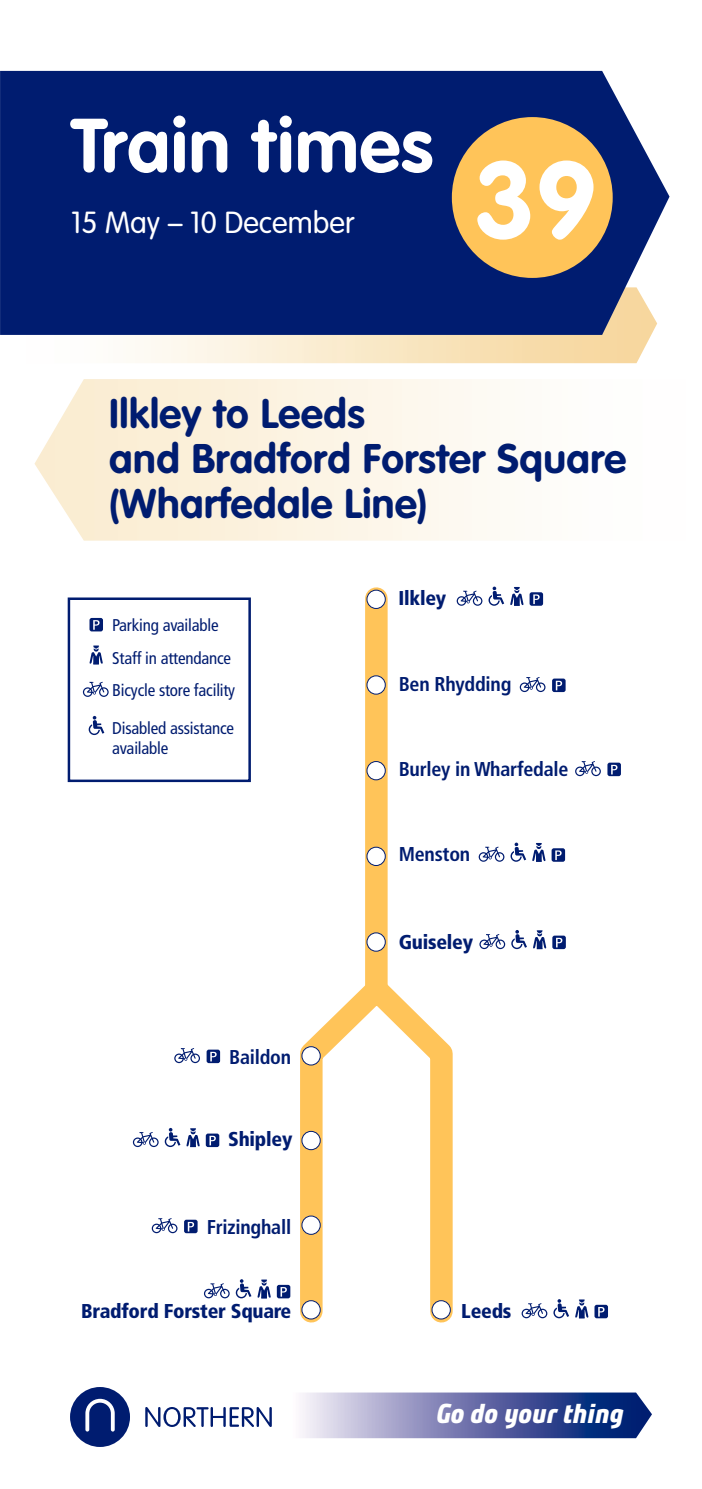
<style>
.page{position:relative;width:702px;height:1489px;background:#fff}
.page>*{position:absolute;margin:0;border:0;box-sizing:border-box;transform-origin:0 0}
.t1{font:700 107.5px "VAG Rounded";color:#fff}
.t2{font:700 75px "VAG Rounded";letter-spacing:.01em;color:#fff}
.t3{font:700 40.75px/45px "VAG Rounded";letter-spacing:.015em;color:#001c70}
.t4{font:300 30px "VAG Rounded";color:#fff}
.t5{font:italic 700 expanded 27.5px "Bunday Clean";color:#fff}
.t6{font:700 condensed 20px "Frutiger";letter-spacing:-.01em;color:#001c70}
.t7{font:900 condensed 20px "Frutiger";letter-spacing:-.01em;color:#001c70}
.t8{font:condensed 17px/32.5px "Frutiger";letter-spacing:-.01em;color:#001c70}
</style>
<div class="page">
<div style="left:365px;top:598px;width:22px;height:395px;background:#ffc459"></div>
<div style="left:367px;top:590px;width:18px;height:18px;background:#fff;border-radius:50%"></div>
<div style="left:366px;top:590px;width:19px;height:18px;border:1px solid #001c70;border-radius:50%"></div>
<div style="left:367px;top:675px;width:18px;height:19px;background:#fff;border-radius:50%"></div>
<div style="left:366px;top:675px;width:19px;height:19px;border:1px solid #001c70;border-radius:50%"></div>
<div style="left:367px;top:761px;width:18px;height:18px;background:#fff;border-radius:50%"></div>
<div style="left:366px;top:761px;width:19px;height:19px;border:1px solid #001c70;border-radius:50%"></div>
<div style="left:367px;top:847px;width:18px;height:18px;background:#fff;border-radius:50%"></div>
<div style="left:366px;top:846px;width:19px;height:19px;border:1px solid #001c70;border-radius:50%"></div>
<div style="left:367px;top:932px;width:18px;height:19px;background:#fff;border-radius:50%"></div>
<div style="left:366px;top:932px;width:19px;height:19px;border:1px solid #001c70;border-radius:50%"></div>
<div style="left:552px;top:678px;width:13px;height:14px;background:#001c70;border-radius:2px"></div>
<svg style="left:555px;top:680px;width:7px;height:10px"></svg>
<svg style="left:519px;top:677px;width:26px;height:15px"></svg>
<div style="left:607px;top:762px;width:14px;height:14px;background:#001c70;border-radius:2px"></div>
<svg style="left:611px;top:764px;width:6px;height:10px"></svg>
<svg style="left:575px;top:761px;width:26px;height:15px"></svg>
<svg style="left:289px;top:958px;width:164px;height:365px"></svg>
<div style="left:302px;top:1300px;width:18px;height:18px;background:#fff;border-radius:50%"></div>
<div style="left:301px;top:1300px;width:19px;height:19px;border:1px solid #001c70;border-radius:50%"></div>
<div style="left:302px;top:1215px;width:18px;height:19px;background:#fff;border-radius:50%"></div>
<div style="left:301px;top:1215px;width:19px;height:19px;border:1px solid #001c70;border-radius:50%"></div>
<div style="left:432px;top:1300px;width:18px;height:18px;background:#fff;border-radius:50%"></div>
<div style="left:431px;top:1300px;width:19px;height:19px;border:1px solid #001c70;border-radius:50%"></div>
<div style="left:302px;top:1046px;width:18px;height:18px;background:#fff;border-radius:50%"></div>
<div style="left:301px;top:1046px;width:19px;height:19px;border:1px solid #001c70;border-radius:50%"></div>
<div style="left:302px;top:1131px;width:18px;height:18px;background:#fff;border-radius:50%"></div>
<div style="left:301px;top:1130px;width:19px;height:19px;border:1px solid #001c70;border-radius:50%"></div>
<svg style="left:488px;top:586px;width:16px;height:19px"></svg>
<div style="left:529px;top:592px;width:14px;height:13px;background:#001c70;border-radius:2px"></div>
<svg style="left:533px;top:594px;width:6px;height:10px"></svg>
<svg style="left:456px;top:590px;width:26px;height:15px"></svg>
<svg style="left:510px;top:587px;width:13px;height:18px"></svg>
<svg style="left:510px;top:842px;width:16px;height:19px"></svg>
<div style="left:551px;top:848px;width:14px;height:13px;background:#001c70;border-radius:2px"></div>
<svg style="left:555px;top:850px;width:6px;height:10px"></svg>
<svg style="left:478px;top:846px;width:26px;height:15px"></svg>
<svg style="left:532px;top:842px;width:13px;height:19px"></svg>
<svg style="left:511px;top:930px;width:16px;height:19px"></svg>
<div style="left:552px;top:935px;width:14px;height:14px;background:#001c70;border-radius:2px"></div>
<svg style="left:556px;top:937px;width:6px;height:10px"></svg>
<svg style="left:479px;top:934px;width:26px;height:15px"></svg>
<svg style="left:533px;top:930px;width:13px;height:19px"></svg>
<div style="left:206px;top:1049px;width:14px;height:14px;background:#001c70;border-radius:2px"></div>
<svg style="left:210px;top:1051px;width:7px;height:10px"></svg>
<svg style="left:174px;top:1048px;width:26px;height:15px"></svg>
<svg style="left:184px;top:1219px;width:13px;height:14px"></svg>
<svg style="left:188px;top:1221px;width:6px;height:10px"></svg>
<svg style="left:152px;top:1218px;width:25px;height:15px"></svg>
<svg style="left:165px;top:1127px;width:15px;height:19px"></svg>
<div style="left:206px;top:1133px;width:13px;height:13px;background:#001c70;border-radius:2px"></div>
<svg style="left:209px;top:1135px;width:7px;height:10px"></svg>
<svg style="left:133px;top:1132px;width:26px;height:14px"></svg>
<svg style="left:186px;top:1128px;width:14px;height:18px"></svg>
<svg style="left:236px;top:1279px;width:15px;height:19px"></svg>
<div style="left:277px;top:1284px;width:13px;height:14px;background:#001c70;border-radius:2px"></div>
<svg style="left:280px;top:1287px;width:7px;height:9px"></svg>
<svg style="left:204px;top:1283px;width:26px;height:15px"></svg>
<svg style="left:257px;top:1279px;width:14px;height:19px"></svg>
<svg style="left:89px;top:716px;width:15px;height:19px"></svg>
<div style="left:89px;top:618px;width:14px;height:13px;background:#001c70;border-radius:2px"></div>
<svg style="left:93px;top:620px;width:6px;height:9px"></svg>
<svg style="left:83px;top:681px;width:26px;height:16px"></svg>
<svg style="left:89px;top:645px;width:14px;height:19px"></svg>
<div style="left:68px;top:597px;width:183px;height:185px;border:2px solid #001c70"></div>
<svg style="left:553px;top:1299px;width:16px;height:19px"></svg>
<div style="left:594px;top:1304px;width:14px;height:14px;background:#001c70;border-radius:2px"></div>
<svg style="left:598px;top:1307px;width:6px;height:9px"></svg>
<svg style="left:521px;top:1303px;width:26px;height:15px"></svg>
<svg style="left:575px;top:1299px;width:13px;height:19px"></svg>
<svg style="left:302px;top:1392px;width:350px;height:45px;background:#707aaf"></svg>
<div style="left:0;top:71px;width:669px;height:264px;background:#001c70"></div>
<svg style="left:70px;top:1387px;width:60px;height:59px"></svg>
<svg style="left:145px;top:1407px;width:127px;height:19px"></svg>
<div style="left:452px;top:117px;width:160px;height:161px;background:#ffc459;border-radius:50%"></div>
<p class="t2" style="left:71px;top:102px;width:363px">Train times</p>
<p class="t4" style="left:71px;top:206px;width:285px">15 May – 10 December</p>
<p class="t1" style="left:474px;top:137px;width:125px">39</p>
<p class="t3" style="left:109px;top:391px;width:518px">Ilkley to Leeds<br>and Bradford Forster Square (Wharfedale Line)</p>
<p class="t8" style="left:112px;top:609px;width:124px">Parking available<br>Staff in attendance<br>Bicycle store facility</p>
<p class="t8" style="left:112px;top:718px;width:123px;line-height:20px">Disabled assistance available</p>
<p class="t6" style="left:229px;top:1044px;width:63px">Baildon</p>
<p class="t7" style="left:228px;top:1127px;width:66px">Shipley</p>
<p class="t6" style="left:207px;top:1214px;width:86px">Frizinghall</p>
<p class="t7" style="left:81px;top:1298px;width:211px">Bradford Forster Square</p>
<p class="t7" style="left:398px;top:586px;width:49px">Ilkley</p>
<p class="t6" style="left:398px;top:672px;width:114px">Ben Rhydding</p>
<p class="t6" style="left:398px;top:757px;width:171px">Burley in Wharfedale</p>
<p class="t6" style="left:398px;top:842px;width:73px">Menston</p>
<p class="t7" style="left:398px;top:929px;width:76px">Guiseley</p>
<p class="t7" style="left:461px;top:1298px;width:52px">Leeds</p>
<p class="t5" style="left:436px;top:1394px;width:189px">Go do your thing</p>
</div>
